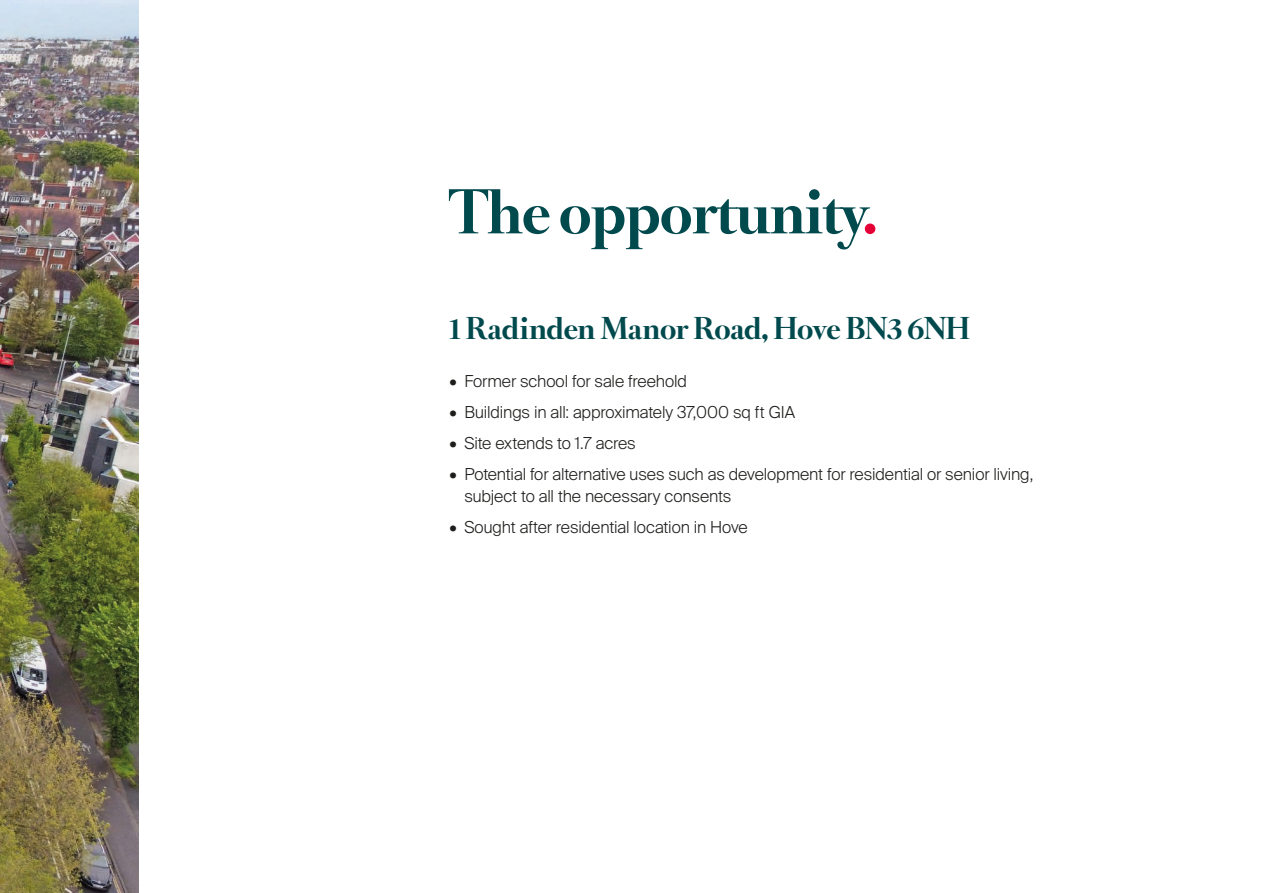
<style>
.page{position:relative;width:1263px;height:893px;background:#fff}
.page>*{position:absolute;margin:0;border:0;box-sizing:border-box;transform-origin:0 0}
.t1{font:700 54px "Romain Headline";letter-spacing:-.01em;color:#00494d}
.t2{font:700 27px "Romain Headline";letter-spacing:-.02em;color:#00494d}
.t3{font:300 16.5px/22.5px "Suisse Intl";letter-spacing:-.005em;color:#1d1d1b}
.s1{color:#e40138}
</style>
<div class="page">
<img style="left:0;top:0;width:139px;height:893px">
<h1 class="t1" style="left:449px;top:174px;width:429px">The opportunity<span class="s1">.</span></h1>
<h2 class="t2" style="left:449px;top:309px;width:522px">1 Radinden Manor Road, Hove BN3 6NH</h2>
<p class="t3" style="left:449px;top:370px;width:239px">• Former school for sale freehold</p>
<p class="t3" style="left:449px;top:401px;width:347px">• Buildings in all: approximately 37,000 sq ft GIA</p>
<p class="t3" style="left:449px;top:432px;width:188px">• Site extends to 1.7 acres</p>
<p class="t3" style="left:464px;top:463px;width:570px;text-indent:-15px">• Potential for alternative uses such as development for residential or senior living, subject to all the necessary consents</p>
<p class="t3" style="left:449px;top:516px;width:300px">• Sought after residential location in Hove</p>
</div>
